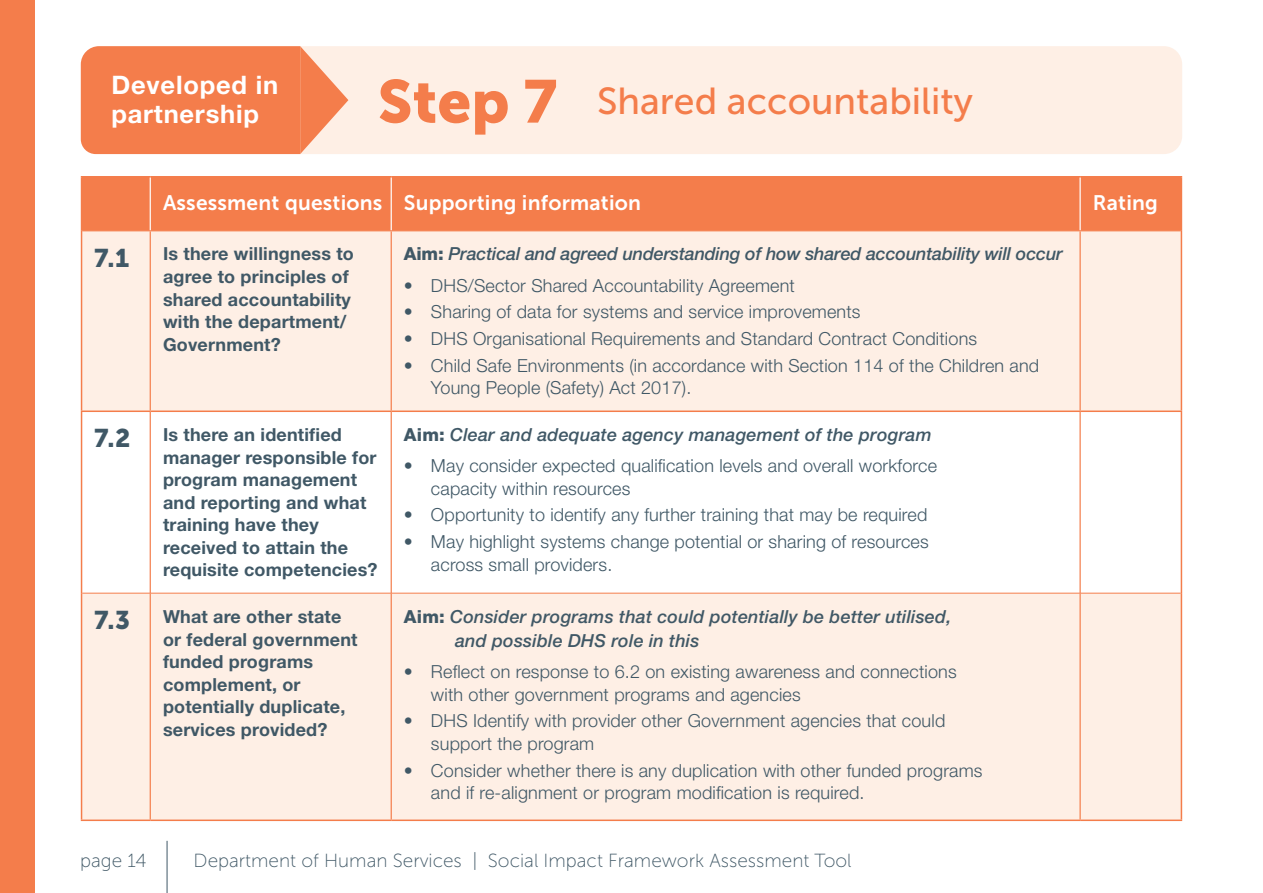
<style>
.page{position:relative;width:1263px;height:893px;background:#fff}
.page>*{position:absolute;margin:0;border:0;box-sizing:border-box;transform-origin:0 0}
.Main_heading{font:60px "Museo Sans 900";color:#f47d4b}
.Main_heading-2{font:37.5px "Museo Sans 500";color:#f47d4b}
.Body{font:700 25.5px/29.2px "Helvetica Neue LT Std";letter-spacing:.03em;color:#fff}
.Heading_b4_bullet_po{font:25.5px "Museo Sans 900";color:#405866}
.Sub_heading_2{font:21px "Museo Sans 700";letter-spacing:.01em;color:#fff}
.t1{font:18.9px "Museo Sans 100";color:#405866}
.t2{font:300 18px/22.5px "Helvetica Neue LT Std";letter-spacing:.01em;color:#405866}
.Sub_heading_2-2{font:700 18px/22.5px "Helvetica Neue LT Std";letter-spacing:.01em;color:#405866}
.Heading_b4_bullet_po-2{font:italic 500 18px/24px "Helvetica Neue LT Std";letter-spacing:.01em;color:#405866}
.Heading_b4_bullet_po-3{font:italic 500 18px "Helvetica Neue LT Std";letter-spacing:-.01em;color:#405866}
.s1{font-weight:800;font-style:normal}
</style>
<div class="page">
<hr style="left:167px;top:841px;width:1px;height:52px;background:#405866">
<div style="left:82px;top:177px;width:1099px;height:53px;background:#f47d4b"></div>
<div style="left:82px;top:231px;width:1099px;height:588px;background:#feefe5"></div>
<svg style="left:82px;top:412px;width:1099px;height:181px"></svg>
<hr style="left:81px;top:177px;width:1px;height:54px;background:#f47d4b">
<hr style="left:81px;top:176px;width:69px;height:1px;background:#f47d4b">
<hr style="left:82px;top:230px;width:68px;height:1px;background:#f47d4b">
<hr style="left:150px;top:176px;width:241px;height:1px;background:#f47d4b">
<hr style="left:391px;top:176px;width:689px;height:1px;background:#f47d4b">
<hr style="left:150px;top:230px;width:241px;height:1px;background:#f47d4b">
<hr style="left:391px;top:230px;width:689px;height:1px;background:#f47d4b">
<hr style="left:1080px;top:176px;width:102px;height:1px;background:#f47d4b">
<hr style="left:1181px;top:177px;width:1px;height:54px;background:#f47d4b">
<hr style="left:1080px;top:230px;width:101px;height:1px;background:#f47d4b">
<hr style="left:81px;top:231px;width:1px;height:179px;background:#f47d4b">
<hr style="left:150px;top:231px;width:1px;height:179px;background:#f47d4b">
<hr style="left:150px;top:177px;width:1px;height:53px;background:#fff">
<hr style="left:391px;top:177px;width:1px;height:53px;background:#fff">
<hr style="left:1079px;top:177px;width:2px;height:53px;background:#fff">
<hr style="left:391px;top:231px;width:1px;height:179px;background:#f47d4b">
<hr style="left:1079px;top:231px;width:2px;height:179px;background:#f47d4b">
<hr style="left:1181px;top:231px;width:1px;height:179px;background:#f47d4b">
<hr style="left:81px;top:412px;width:1px;height:181px;background:#f47d4b">
<hr style="left:81px;top:410px;width:69px;height:2px;background:#f47d4b">
<hr style="left:150px;top:412px;width:1px;height:181px;background:#f47d4b">
<hr style="left:150px;top:410px;width:241px;height:2px;background:#f47d4b">
<hr style="left:391px;top:410px;width:689px;height:2px;background:#f47d4b">
<hr style="left:391px;top:412px;width:1px;height:181px;background:#f47d4b">
<hr style="left:1079px;top:412px;width:2px;height:181px;background:#f47d4b">
<hr style="left:1080px;top:410px;width:102px;height:2px;background:#f47d4b">
<hr style="left:1181px;top:412px;width:1px;height:181px;background:#f47d4b">
<hr style="left:81px;top:593px;width:1px;height:226px;background:#f47d4b">
<hr style="left:82px;top:593px;width:68px;height:1px;background:#f47d4b">
<hr style="left:81px;top:819px;width:69px;height:2px;background:#f47d4b">
<hr style="left:150px;top:593px;width:1px;height:226px;background:#f47d4b">
<hr style="left:150px;top:593px;width:241px;height:1px;background:#f47d4b">
<hr style="left:391px;top:593px;width:689px;height:1px;background:#f47d4b">
<hr style="left:391px;top:593px;width:1px;height:226px;background:#f47d4b">
<hr style="left:150px;top:819px;width:241px;height:2px;background:#f47d4b">
<hr style="left:391px;top:819px;width:689px;height:2px;background:#f47d4b">
<hr style="left:1079px;top:593px;width:2px;height:226px;background:#f47d4b">
<hr style="left:1080px;top:593px;width:101px;height:1px;background:#f47d4b">
<hr style="left:1181px;top:593px;width:1px;height:226px;background:#f47d4b">
<hr style="left:1080px;top:819px;width:102px;height:2px;background:#f47d4b">
<div style="left:348px;top:46px;width:834px;height:108px;background:#feefe5"></div>
<svg style="left:81px;top:46px;width:267px;height:108px;background:#f48759"></svg>
<div style="left:0;top:0;width:34px;height:893px;background:#f47d4b"></div>
<p class="Body" style="left:112px;top:69px;width:168px">Developed in partnership</p>
<p class="Main_heading" style="left:378px;top:68px;width:181px">Step 7</p>
<p class="Main_heading-2" style="left:597px;top:81px;width:377px">Shared accountability</p>
<p class="Sub_heading_2" style="left:163px;top:191px;width:221px">Assessment questions</p>
<p class="Sub_heading_2" style="left:404px;top:191px;width:239px">Supporting information</p>
<p class="Sub_heading_2" style="left:1093px;top:191px;width:67px">Rating</p>
<p class="Heading_b4_bullet_po" style="left:94px;top:243px;width:36px">7.1</p>
<p class="Sub_heading_2-2" style="left:163px;top:242px;width:192px">Is there willingness to agree to principles of shared accountability with the department/<br>Government?</p>
<p class="Heading_b4_bullet_po-3" style="left:404px;top:243px;width:660px"><span class="s1">Aim:</span> Practical and agreed understanding of how shared accountability will occur</p>
<p class="t2" style="left:404px;top:273px;width:392px">• DHS/Sector Shared Accountability Agreement</p>
<p class="t2" style="left:404px;top:300px;width:458px">• Sharing of data for systems and service improvements</p>
<p class="t2" style="left:404px;top:327px;width:575px">• DHS Organisational Requirements and Standard Contract Conditions</p>
<p class="t2" style="left:431px;top:354px;width:610px;text-indent:-27px">• Child Safe Environments (in accordance with Section 114 of the Children and<br>Young People (Safety) Act 2017).</p>
<p class="Heading_b4_bullet_po" style="left:94px;top:424px;width:38px">7.2</p>
<p class="Sub_heading_2-2" style="left:163px;top:423px;width:216px">Is there an identified manager responsible for program management and reporting and what training have they received to attain the requisite competencies?</p>
<p class="Heading_b4_bullet_po-2" style="left:404px;top:423px;width:529px"><span class="s1">Aim:</span> Clear and adequate agency management of the program</p>
<p class="t2" style="left:431px;top:454px;width:507px;text-indent:-27px">• May consider expected qualification levels and overall workforce capacity within resources</p>
<p class="t2" style="left:404px;top:503px;width:525px">• Opportunity to identify any further training that may be required</p>
<p class="t2" style="left:431px;top:530px;width:499px;text-indent:-27px">• May highlight systems change potential or sharing of resources across small providers.</p>
<p class="Heading_b4_bullet_po" style="left:94px;top:606px;width:37px">7.3</p>
<p class="Sub_heading_2-2" style="left:163px;top:605px;width:196px">What are other state or federal government funded programs complement, or potentially duplicate, services provided?</p>
<p class="Heading_b4_bullet_po-2" style="left:455px;top:604px;width:498px;text-indent:-51px"><span class="s1">Aim:</span> Consider programs that could potentially be better utilised, and possible DHS role in this</p>
<p class="t2" style="left:431px;top:660px;width:527px;text-indent:-27px">• Reflect on response to 6.2 on existing awareness and connections with other government programs and agencies</p>
<p class="t2" style="left:431px;top:709px;width:516px;text-indent:-27px">• DHS Identify with provider other Government agencies that could support the program</p>
<p class="t2" style="left:431px;top:758px;width:553px;text-indent:-27px">• Consider whether there is any duplication with other funded programs and if re-alignment or program modification is required.</p>
<p class="t1" style="left:80px;top:850px;width:68px">page 14</p>
<p class="t1" style="left:194px;top:850px;width:659px">Department of Human Services | Social Impact Framework Assessment Tool</p>
</div>
